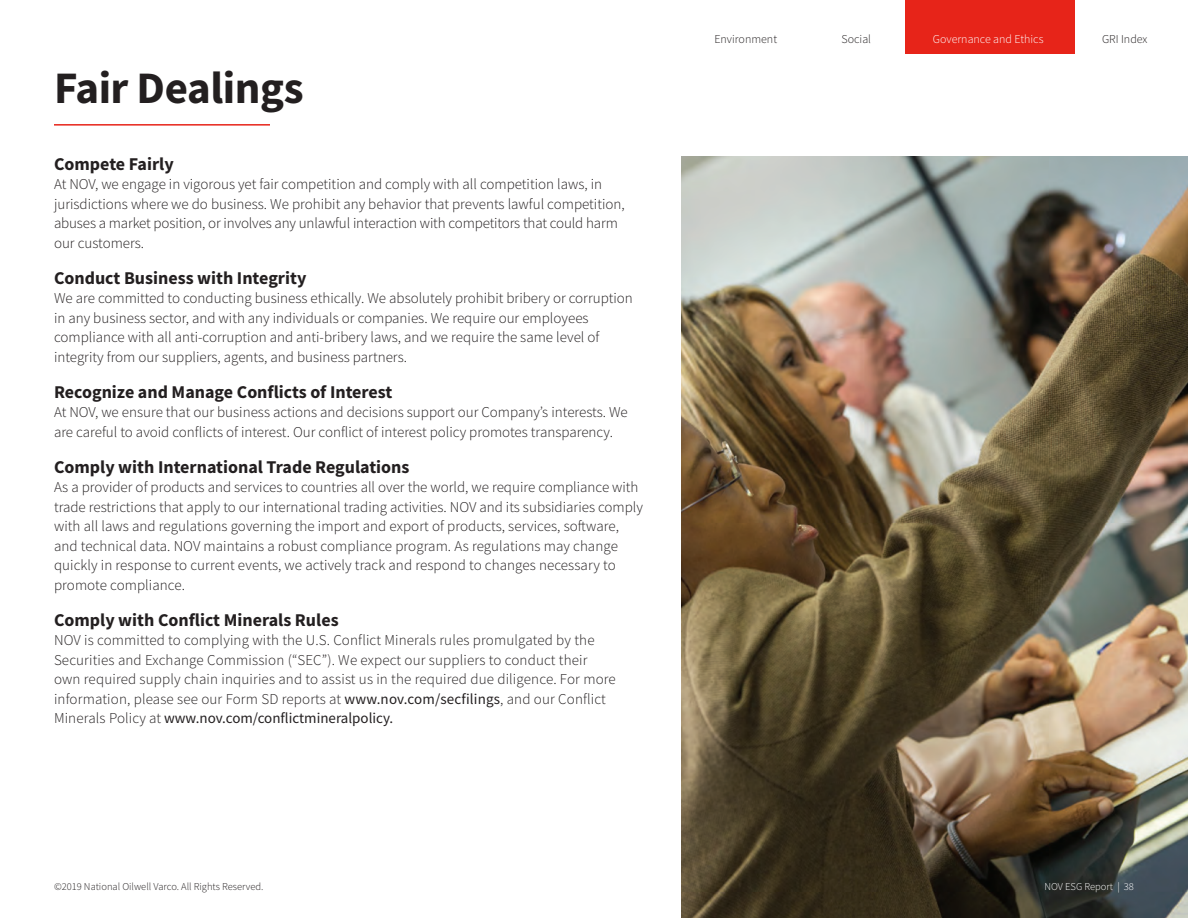
<style>
.page{position:relative;width:1188px;height:918px;background:#fff}
.page>*{position:absolute;margin:0;border:0;box-sizing:border-box;transform-origin:0 0}
.t1{font:700 45px "Source Sans Pro";letter-spacing:-.01em;color:#231f20}
.t2{font:700 18px "Source Sans Pro";color:#231f20}
.t3{font:300 15px/19.5px "Source Sans Pro";color:#231f20}
.t4{font:300 12px "Source Sans Pro";color:#231f20}
.t5{font:300 12px "Source Sans Pro";color:#fff}
.t6{font:300 10.5px "Source Sans Pro";color:#231f20}
.t7{font:300 10.5px "Source Sans Pro";color:#fff}
.s1{font-weight:400}
</style>
<div class="page">
<img style="left:682px;top:156px;width:506px;height:762px">
<hr style="left:54px;top:124px;width:216px;height:2px;background:#e72419">
<div style="left:905px;top:0;width:170px;height:53px;background:#e72419"></div>
<h1 class="t1" style="left:54px;top:57px;width:251px">Fair Dealings</h1>
<p class="t2" style="left:54px;top:152px;width:121px">Compete Fairly</p>
<p class="t3" style="left:54px;top:175px;width:572px">At NOV, we engage in vigorous yet fair competition and comply with all competition laws, in jurisdictions where we do business. We prohibit any behavior that prevents lawful competition, abuses a market position, or involves any unlawful interaction with competitors that could harm our customers.</p>
<p class="t2" style="left:54px;top:266px;width:254px">Conduct Business with Integrity</p>
<p class="t3" style="left:54px;top:289px;width:580px">We are committed to conducting business ethically. We absolutely prohibit bribery or corruption in any business sector, and with any individuals or companies. We require our employees compliance with all anti-corruption and anti-bribery laws, and we require the same level of integrity from our suppliers, agents, and business partners.</p>
<p class="t2" style="left:54px;top:380px;width:340px">Recognize and Manage Conflicts of Interest</p>
<p class="t3" style="left:54px;top:403px;width:575px">At NOV, we ensure that our business actions and decisions support our Company’s interests. We are careful to avoid conflicts of interest. Our conflict of interest policy promotes transparency.</p>
<p class="t2" style="left:54px;top:455px;width:357px">Comply with International Trade Regulations</p>
<p class="t3" style="left:54px;top:478px;width:591px">As a provider of products and services to countries all over the world, we require compliance with trade restrictions that apply to our international trading activities. NOV and its subsidiaries comply with all laws and regulations governing the import and export of products, services, software, and technical data. NOV maintains a robust compliance program. As regulations may change quickly in response to current events, we actively track and respond to changes necessary to promote compliance.</p>
<p class="t2" style="left:54px;top:608px;width:286px">Comply with Conflict Minerals Rules</p>
<p class="t3" style="left:54px;top:631px;width:563px">NOV is committed to complying with the U.S. Conflict Minerals rules promulgated by the Securities and Exchange Commission (“SEC”). We expect our suppliers to conduct their own required supply chain inquiries and to assist us in the required due diligence. For more information, please see our Form SD reports at <span class="s1">www.nov.com/secfilings</span>, and our Conflict Minerals Policy at <span class="s1">www.nov.com/conflictmineralpolicy.</span></p>
<p class="t4" style="left:714px;top:32px;width:64px">Environment</p>
<p class="t4" style="left:842px;top:32px;width:31px">Social</p>
<p class="t5" style="left:933px;top:32px;width:112px">Governance and Ethics</p>
<p class="t4" style="left:1102px;top:32px;width:47px">GRI Index</p>
<p class="t6" style="left:54px;top:880px;width:211px">©2019 National Oilwell Varco. All Rights Reserved.</p>
<p class="t7" style="left:1045px;top:880px;width:91px">NOV ESG Report | 38</p>
</div>
